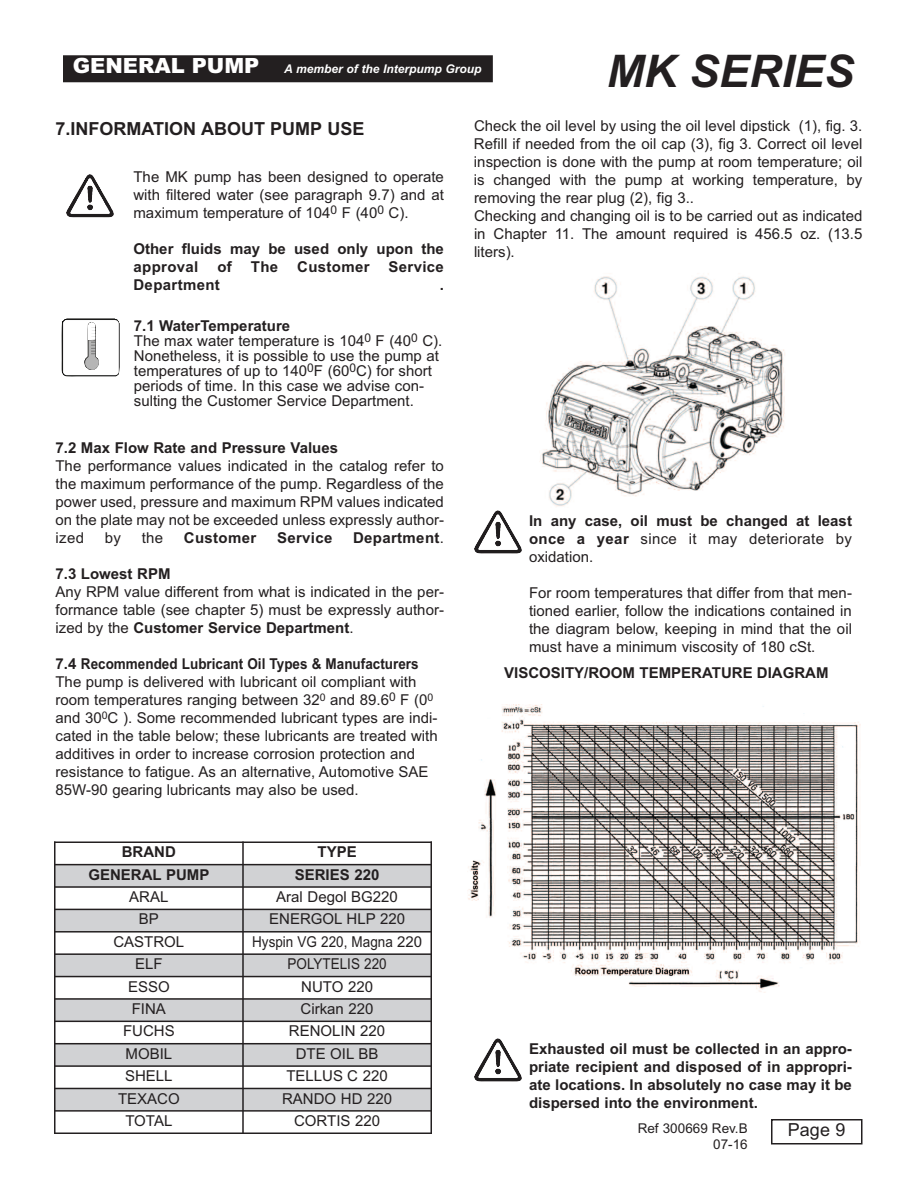
<style>
.page{position:relative;width:918px;height:1188px;background:#fff}
.page>*{position:absolute;margin:0;border:0;box-sizing:border-box;transform-origin:0 0}
.t1{font:italic 700 45px "Arial";color:#231f20}
.t2{font:700 18px "Arial";color:#231f20}
.t3{font:18px "Arial";color:#231f20}
.t4{font:15px/18px "Arial";color:#231f20;text-align:justify}
.t5{font:700 15px/18px "Arial";color:#231f20;text-align:justify}
.t6{font:700 15px "Arial";letter-spacing:.02em;color:#231f20}
.t7{font:15px "Arial";color:#231f20;scale:.9 1}
.t8{font:13.5px/16.2px "Arial";color:#231f20;text-align:right}
.t9{font:italic 700 12px "Arial";color:#fff}
.s1{font-weight:900;font-style:normal;font-size:21px}
.s2{font-weight:700}
.s3{font-weight:400}
</style>
<div class="page">
<div style="left:63px;top:55px;width:430px;height:27px;background:#231f20"></div>
<div style="left:771px;top:1119px;width:91px;height:25px;border:2px solid #231f20"></div>
<img style="left:66px;top:174px;width:48px;height:43px">
<img style="left:62px;top:318px;width:58px;height:59px">
<div style="left:54px;top:865px;width:189px;height:22px;background:#d1d2d4"></div>
<div style="left:243px;top:865px;width:189px;height:22px;background:#d1d2d4"></div>
<div style="left:54px;top:909px;width:189px;height:23px;background:#d1d2d4"></div>
<div style="left:243px;top:909px;width:189px;height:23px;background:#d1d2d4"></div>
<div style="left:54px;top:954px;width:189px;height:23px;background:#d1d2d4"></div>
<div style="left:243px;top:954px;width:189px;height:23px;background:#d1d2d4"></div>
<div style="left:54px;top:999px;width:189px;height:22px;background:#d1d2d4"></div>
<div style="left:243px;top:999px;width:189px;height:22px;background:#d1d2d4"></div>
<div style="left:54px;top:1044px;width:189px;height:22px;background:#d1d2d4"></div>
<div style="left:243px;top:1044px;width:189px;height:22px;background:#d1d2d4"></div>
<div style="left:54px;top:1088px;width:189px;height:23px;background:#d1d2d4"></div>
<div style="left:243px;top:1088px;width:189px;height:23px;background:#d1d2d4"></div>
<hr style="left:54px;top:842px;width:2px;height:292px;background:#231f20">
<hr style="left:242px;top:842px;width:2px;height:292px;background:#231f20">
<hr style="left:430px;top:842px;width:2px;height:292px;background:#231f20">
<hr style="left:54px;top:842px;width:378px;height:1px;background:#231f20">
<hr style="left:54px;top:864px;width:378px;height:1px;background:#231f20">
<hr style="left:54px;top:886px;width:378px;height:2px;background:#231f20">
<hr style="left:54px;top:909px;width:378px;height:1px;background:#231f20">
<hr style="left:54px;top:931px;width:378px;height:2px;background:#231f20">
<hr style="left:54px;top:953px;width:378px;height:2px;background:#231f20">
<hr style="left:54px;top:976px;width:378px;height:1px;background:#231f20">
<hr style="left:54px;top:998px;width:378px;height:2px;background:#231f20">
<hr style="left:54px;top:1021px;width:378px;height:1px;background:#231f20">
<hr style="left:54px;top:1043px;width:378px;height:1px;background:#231f20">
<hr style="left:54px;top:1065px;width:378px;height:2px;background:#231f20">
<hr style="left:54px;top:1088px;width:378px;height:1px;background:#231f20">
<hr style="left:54px;top:1110px;width:378px;height:2px;background:#231f20">
<hr style="left:54px;top:1132px;width:378px;height:2px;background:#231f20">
<img style="left:540px;top:276px;width:245px;height:231px">
<img style="left:474px;top:510px;width:48px;height:44px">
<img style="left:474px;top:1038px;width:48px;height:44px">
<img style="left:468px;top:705px;width:393px;height:288px">
<p class="t9" style="left:73px;top:62px;width:410px"><span class="s1">GENERAL PUMP</span> A member of the Interpump Group</p>
<h1 class="t1" style="left:607px;top:45px;width:249px">MK SERIES</h1>
<p class="t2" style="left:56px;top:118px;width:310px">7.INFORMATION ABOUT PUMP USE</p>
<p class="t4" style="left:134px;top:168px;width:312px">The MK pump has been designed to operate with filtered water (see paragraph 9.7) and at maximum temperature of 104<sup>0</sup> F (40<sup>0</sup> C).</p>
<p class="t5" style="left:133px;top:240px;width:312px">Other fluids may be used only upon the approval</p>
<p class="t5" style="left:217px;top:258px;width:16px">of</p>
<p class="t5" style="left:251px;top:258px;width:29px">The</p>
<p class="t6" style="left:297px;top:258px;width:74px">Customer</p>
<p class="t6" style="left:389px;top:258px;width:57px">Service</p>
<p class="t6" style="left:133px;top:276px;width:88px">Department</p>
<p class="t5" style="left:440px;top:276px;width:6px">.</p>
<p class="t4" style="left:134px;top:318px;width:310px;line-height:15px;text-align:left"><span class="s2">7.1 WaterTemperature<br></span>The max water temperature is 104<sup>0</sup> F (40<sup>0</sup> C).<br>Nonetheless, it is possible to use the pump at temperatures of up to 140<sup>0</sup>F (60<sup>0</sup>C) for short periods of time. In this case we advise con&shy;sulting the Customer Service Department.</p>
<p class="t5" style="left:56px;top:438px;width:284px">7.2 Max Flow Rate and Pressure Values</p>
<p class="t4" style="left:56px;top:456px;width:390px">The performance values indicated in the catalog refer to the maximum performance of the pump. Regardless of the power used, pressure and maximum RPM values indicated on the plate may not be exceeded unless expressly author&shy;ized</p>
<p class="t4" style="left:105px;top:528px;width:18px">by</p>
<p class="t4" style="left:142px;top:528px;width:23px">the</p>
<p class="t6" style="left:184px;top:529px;width:74px">Customer</p>
<p class="t6" style="left:277px;top:529px;width:57px">Service</p>
<p class="t6" style="left:353px;top:529px;width:92px">Department<span class="s3">.</span></p>
<p class="t5" style="left:56px;top:564px;width:117px">7.3 Lowest RPM</p>
<p class="t4" style="left:56px;top:582px;width:390px">Any RPM value different from what is indicated in the per&shy;formance table (see chapter 5) must be expressly author&shy;ized by the <span class="s2">Customer Service Department</span>.</p>
<p class="t5" style="left:56px;top:654px;width:365px">7.4 Recommended Lubricant Oil Types &amp; Manufacturers</p>
<p class="t4" style="left:56px;top:672px;width:384px;text-align:left">The pump is delivered with lubricant oil compliant with room temperatures ranging between 32<sup>0</sup> and 89.6<sup>0</sup> F (0<sup>0 </sup>and 30<sup>0</sup>C ). Some recommended lubricant types are indi&shy;cated in the table below; these lubricants are treated with additives in order to increase corrosion protection and resistance to fatigue. As an alternative, Automotive SAE 85W-90 gearing lubricants may also be used.</p>
<p class="t5" style="left:122px;top:843px;width:56px">BRAND</p>
<p class="t5" style="left:318px;top:843px;width:41px">TYPE</p>
<p class="t5" style="left:88px;top:866px;width:122px">GENERAL PUMP</p>
<p class="t5" style="left:295px;top:866px;width:86px">SERIES 220</p>
<p class="t4" style="left:129px;top:888px;width:41px">ARAL</p>
<p class="t4" style="left:276px;top:888px;width:123px">Aral Degol BG220</p>
<p class="t4" style="left:139px;top:910px;width:22px">BP</p>
<p class="t4" style="left:269px;top:910px;width:137px">ENERGOL HLP 220</p>
<p class="t4" style="left:113px;top:933px;width:72px">CASTROL</p>
<p class="t7" style="left:252px;top:933px;width:190px">Hyspin VG 220, Magna 220</p>
<p class="t4" style="left:135px;top:955px;width:29px">ELF</p>
<p class="t7" style="left:288px;top:955px;width:112px">POLYTELIS 220</p>
<p class="t4" style="left:128px;top:977px;width:43px">ESSO</p>
<p class="t4" style="left:301px;top:977px;width:73px">NUTO 220</p>
<p class="t4" style="left:132px;top:1000px;width:36px">FINA</p>
<p class="t4" style="left:301px;top:1000px;width:74px">Cirkan 220</p>
<p class="t4" style="left:123px;top:1022px;width:53px">FUCHS</p>
<p class="t4" style="left:289px;top:1022px;width:98px">RENOLIN 220</p>
<p class="t4" style="left:126px;top:1045px;width:48px">MOBIL</p>
<p class="t4" style="left:296px;top:1045px;width:84px">DTE OIL BB</p>
<p class="t4" style="left:125px;top:1067px;width:49px">SHELL</p>
<p class="t4" style="left:286px;top:1067px;width:103px">TELLUS C 220</p>
<p class="t4" style="left:118px;top:1089px;width:63px">TEXACO</p>
<p class="t4" style="left:282px;top:1089px;width:112px">RANDO HD 220</p>
<p class="t4" style="left:125px;top:1112px;width:48px">TOTAL</p>
<p class="t4" style="left:294px;top:1112px;width:88px">CORTIS 220</p>
<p class="t4" style="left:474px;top:117px;width:390px;text-align:left">Check the oil level by using the oil level dipstick (1), fig. 3.<br>Refill if needed from the oil cap (3), fig 3. Correct oil level inspection is done with the pump at room temperature; oil is changed with the pump at working temperature, by removing the rear plug (2), fig 3..<br>Checking and changing oil is to be carried out as indicated in Chapter 11. The amount required is 456.5 oz. (13.5 liters).</p>
<p class="t5" style="left:529px;top:511px;width:324px">In any case, oil must be changed at least once a year <span class="s3">since it may deteriorate by oxidation.</span></p>
<p class="t4" style="left:529px;top:583px;width:324px">For room temperatures that differ from that men&shy;tioned earlier, follow the indications contained in the diagram below, keeping in mind that the oil must have a minimum viscosity of 180 cSt.</p>
<p class="t5" style="left:504px;top:664px;width:326px">VISCOSITY/ROOM TEMPERATURE DIAGRAM</p>
<p class="t5" style="left:529px;top:1039px;width:324px">Exhausted oil must be collected in an appro&shy;priate recipient and disposed of in appropri&shy;ate locations. In absolutely no case may it be dispersed into the environment.</p>
<p class="t8" style="left:638px;top:1120px;width:112px">Ref 300669 Rev.B<br>07-16</p>
<p class="t3" style="left:788px;top:1120px;width:59px">Page 9</p>
</div>
